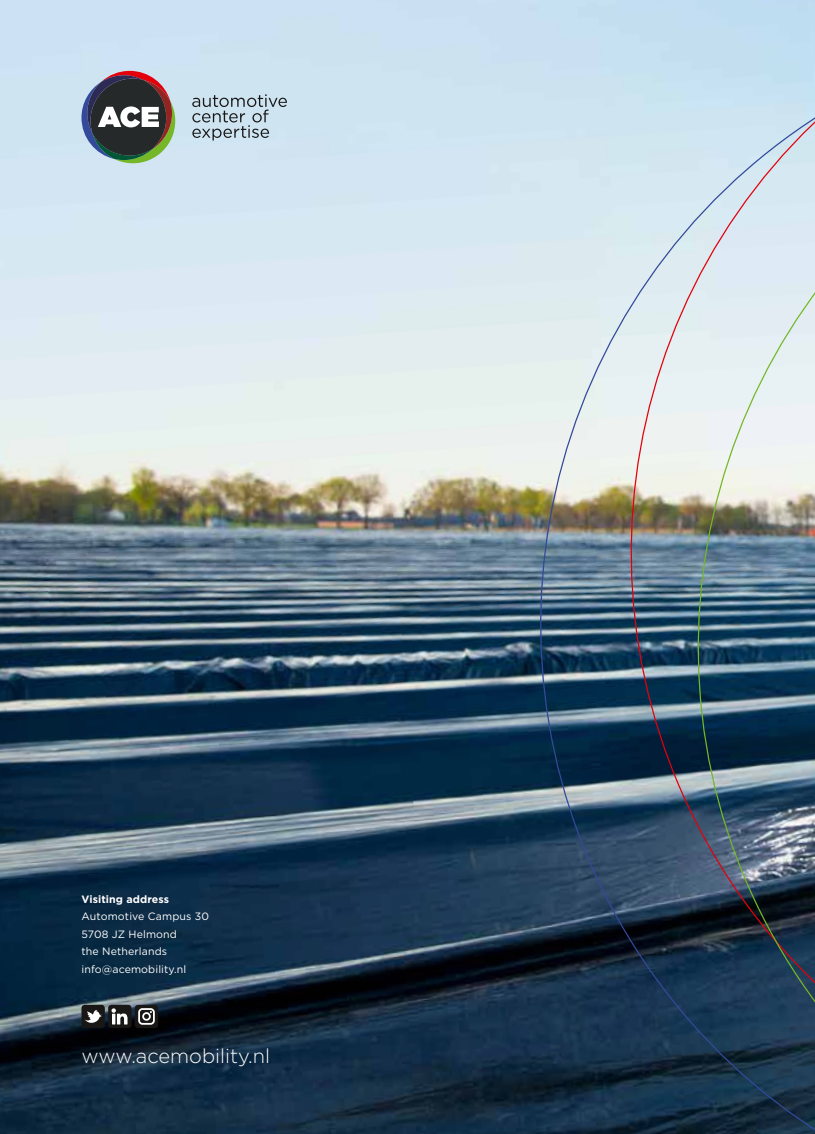
<style>
.page{position:relative;width:815px;height:1134px;background:#fff}
.page>*{position:absolute;margin:0;border:0;box-sizing:border-box;transform-origin:0 0}
.t1{font:300 20px "Gotham HTF";color:#fff}
.t2{font:10.62px/17.5px "Gotham HTF";letter-spacing:.01em;color:#fff}
.t3{font:700 10.62px "Gotham HTF";letter-spacing:.01em;color:#fff}
</style>
<div class="page">
<img style="left:0;top:0;width:455px;height:1134px">
<svg style="left:455px;top:0;width:92px;height:1134px;background:#798e9b"></svg>
<svg style="left:547px;top:0;width:67px;height:1134px;background:#7b909e"></svg>
<img style="left:614px;top:0;width:201px;height:1134px">
<div style="left:81px;top:1005px;width:24px;height:23px;background:#181716;border-radius:3px"></div>
<svg style="left:85px;top:1010px;width:17px;height:13px"></svg>
<div style="left:135px;top:1005px;width:23px;height:23px;background:#181716;border-radius:3px"></div>
<svg style="left:138px;top:1008px;width:17px;height:17px"></svg>
<div style="left:108px;top:1005px;width:24px;height:23px;background:#181716;border-radius:3px"></div>
<svg style="left:112px;top:1008px;width:16px;height:16px"></svg>
<svg style="left:192px;top:94px;width:95px;height:47px;background:#afc1cb"></svg>
<svg style="left:81px;top:71px;width:94px;height:92px;background:#6f7172"></svg>
<p class="t3" style="left:81px;top:893px;width:89px">Visiting address</p>
<p class="t2" style="left:81px;top:907px;width:129px">Automotive Campus 30<br>5708 JZ Helmond<br>the Netherlands info@acemobility.nl</p>
<h1 class="t1" style="left:81px;top:1045px;width:190px">www.acemobility.nl</h1>
</div>
